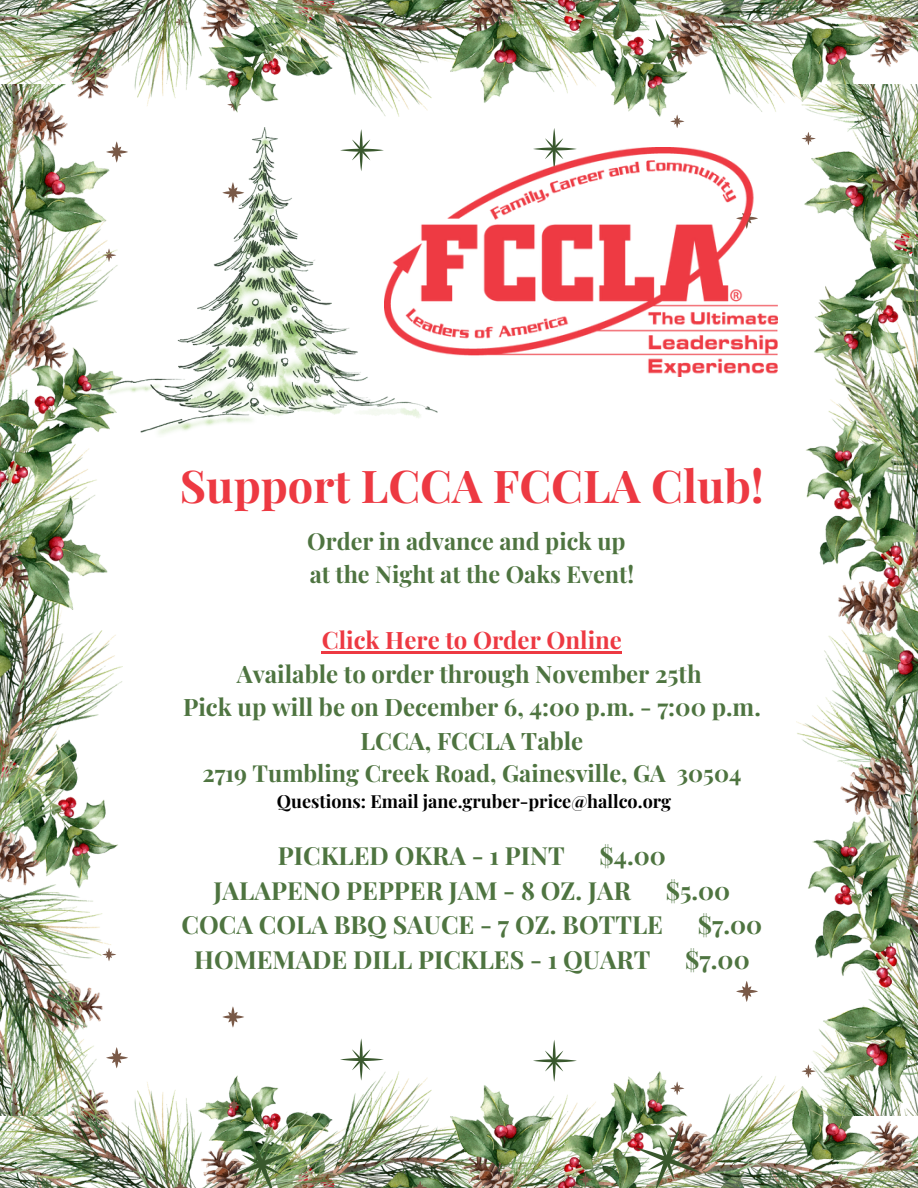
<style>
.page{position:relative;width:918px;height:1188px;background:#fff}
.page>*{position:absolute;margin:0;border:0;box-sizing:border-box;transform-origin:0 0}
.t1{font:700 45.15px "Playfair Display";color:#ed3942}
.t2{font:700 24.9px/34.5px "Playfair Display";color:#4e7440}
.t3{font:700 24px/33.3px "Playfair Display";color:#4e7440;text-align:center}
.t4{font:700 24px "Playfair Display";color:#ed3942}
.t5{font:700 23.4px/32.2px "Playfair Display";color:#4e7440}
.t6{font:700 18px "Playfair Display";color:#000}
</style>
<div class="page">
<img style="left:0;top:1071px;width:918px;height:117px">
<svg style="left:542px;top:128px;width:26px;height:20px"></svg>
<svg style="left:670px;top:116px;width:14px;height:12px"></svg>
<svg style="left:533px;top:1040px;width:44px;height:42px"></svg>
<svg style="left:340px;top:1038px;width:44px;height:43px"></svg>
<svg style="left:222px;top:1006px;width:22px;height:22px"></svg>
<svg style="left:736px;top:981px;width:22px;height:21px"></svg>
<svg style="left:579px;top:1173px;width:14px;height:13px"></svg>
<svg style="left:670px;top:1082px;width:14px;height:13px"></svg>
<svg style="left:413px;top:1181px;width:14px;height:7px"></svg>
<svg style="left:227px;top:1098px;width:14px;height:14px"></svg>
<svg style="left:174px;top:1181px;width:14px;height:7px"></svg>
<img style="left:636px;top:1129px;width:65px;height:59px">
<img style="left:230px;top:1133px;width:65px;height:55px">
<img style="left:0;top:0;width:918px;height:116px">
<img style="left:0;top:84px;width:123px;height:1032px">
<img style="left:797px;top:84px;width:121px;height:1032px">
<img style="left:92px;top:127px;width:345px;height:312px">
<hr style="left:322px;top:651px;width:300px;height:2px;background:#ed3942">
<img style="left:385px;top:148px;width:392px;height:228px">
<h1 class="t1" style="left:180px;top:454px;width:585px">Support LCCA FCCLA Club!</h1>
<p class="t5" style="left:307px;top:525px;width:328px">Order in advance and pick up at the Night at the Oaks Event!</p>
<p class="t4" style="left:322px;top:624px;width:302px">Click Here to Order Online</p>
<p class="t3" style="left:183px;top:656px;width:579px">Available to order through November 25th<br>Pick up will be on December 6, 4:00 p.m. - 7:00 p.m.<br>LCCA, FCCLA Table</p>
<p class="t5" style="left:202px;top:756px;width:541px">2719 Tumbling Creek Road, Gainesville, GA 30504</p>
<p class="t6" style="left:277px;top:789px;width:396px">Questions: Email jane.gruber-price@hallco.org</p>
<p class="t2" style="left:278px;top:838px;width:288px">PICKLED OKRA - 1 PINT</p>
<p class="t2" style="left:214px;top:838px;width:454px;text-indent:386px">$4.00<br>JALAPENO PEPPER JAM - 8 OZ. JAR</p>
<p class="t2" style="left:666px;top:872px;width:66px">$5.00</p>
<p class="t2" style="left:182px;top:907px;width:483px">COCA COLA BBQ SAUCE - 7 OZ. BOTTLE</p>
<p class="t2" style="left:698px;top:907px;width:66px">$7.00</p>
<p class="t2" style="left:194px;top:941px;width:458px">HOMEMADE DILL PICKLES - 1 QUART</p>
<p class="t2" style="left:685px;top:941px;width:66px">$7.00</p>
</div>
